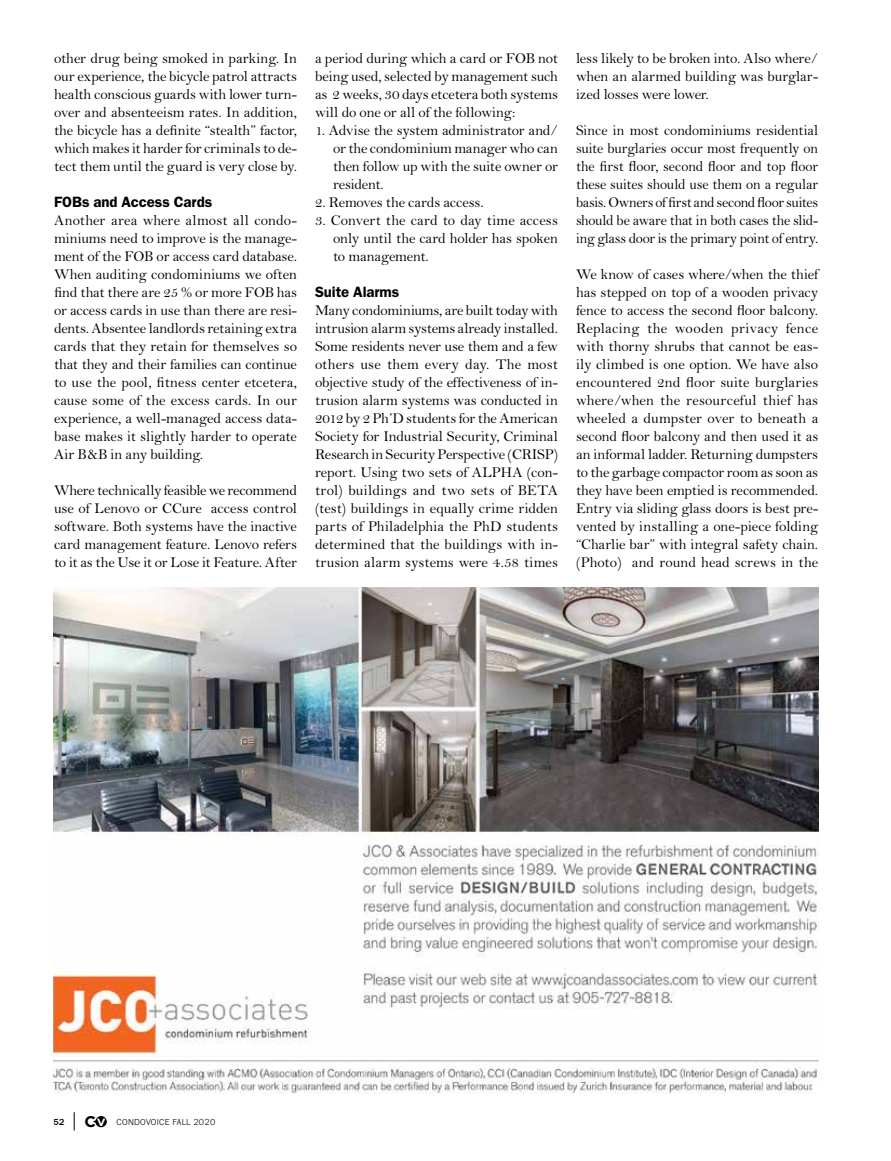
<style>
.page{position:relative;width:891px;height:1161px;background:#fff}
.page>*{position:absolute;margin:0;border:0;box-sizing:border-box;transform-origin:0 0}
.t1{font:15px/18px "Bell";letter-spacing:-.01em;color:#000;text-align:justify}
.t2{font:600 15px "Franklin Gothic";letter-spacing:-.005em;color:#000}
.t3{font:300 9px "Franklin Gothic URW";letter-spacing:.03em;color:#000}
.t4{font:500 9px "Franklin Gothic";color:#000}
.s1{font-family:"Gotham";font-weight:700;font-size:15.45px}
.s2{font-family:"Gotham";font-weight:700;font-size:10.65px;color:#fff}
</style>
<div class="page">
<svg style="left:93px;top:1116px;width:14px;height:11px"></svg>
<svg style="left:74px;top:1112px;width:1px;height:18px"></svg>
<img style="left:54px;top:587px;width:764px;height:507px">
<p class="t1" style="left:54px;top:49px;width:245px">other drug being smoked in parking. In our experience, the bicycle patrol attracts health conscious guards with lower turn&shy;over and absenteeism rates. In addition, the bicycle has a definite “stealth” factor, which makes it harder for criminals to de&shy;tect them until the guard is very close by.</p>
<p class="t2" style="left:54px;top:193px;width:160px">FOBs and Access Cards</p>
<p class="t1" style="left:54px;top:211px;width:245px">Another area where almost all condo&shy;miniums need to improve is the manage&shy;ment of the FOB or access card database.<br>When auditing condominiums we often find that there are 25 % or more FOB has or access cards in use than there are resi&shy;dents. Absentee landlords retaining extra cards that they retain for themselves so that they and their families can continue to use the pool, fitness center etcetera, cause some of the excess cards. In our experience, a well-managed access data&shy;base makes it slightly harder to operate Air B&amp;B in any building.</p>
<p class="t1" style="left:54px;top:481px;width:245px">Where technically feasible we recommend use of Lenovo or CCure access control software. Both systems have the inactive card management feature. Lenovo refers to it as the Use it or Lose it Feature. After</p>
<p class="t1" style="left:315px;top:49px;width:245px">a period during which a card or FOB not being used, selected by management such as 2 weeks, 30 days etcetera both systems will do one or all of the following:</p>
<p class="t1" style="left:333px;top:121px;width:227px;text-indent:-18px">1. Advise the system administrator and/ or the condominium manager who can then follow up with the suite owner or resident.</p>
<p class="t1" style="left:315px;top:193px;width:170px">2. Removes the cards access.</p>
<p class="t1" style="left:333px;top:211px;width:226px;text-indent:-18px">3. Convert the card to day time access only until the card holder has spoken to management.</p>
<p class="t2" style="left:315px;top:283px;width:86px">Suite Alarms</p>
<p class="t1" style="left:315px;top:301px;width:245px">Many condominiums, are built today with intrusion alarm systems already installed.<br>Some residents never use them and a few others use them every day. The most objective study of the effectiveness of in&shy;trusion alarm systems was conducted in 2012 by 2 Ph’D students for the American Society for Industrial Security, Criminal Research in Security Perspective (CRISP) report. Using two sets of ALPHA (con&shy;trol) buildings and two sets of BETA (test) buildings in equally crime ridden parts of Philadelphia the PhD students determined that the buildings with in&shy;trusion alarm systems were 4.58 times</p>
<p class="t1" style="left:576px;top:49px;width:244px">less likely to be broken into. Also where/ when an alarmed building was burglar&shy;ized losses were lower.</p>
<p class="t1" style="left:576px;top:121px;width:244px">Since in most condominiums residential suite burglaries occur most frequently on the first floor, second floor and top floor these suites should use them on a regular basis. Owners of first and second floor suites should be aware that in both cases the slid&shy;ing glass door is the primary point of entry.</p>
<p class="t1" style="left:576px;top:265px;width:244px">We know of cases where/when the thief has stepped on top of a wooden privacy fence to access the second floor balcony.<br>Replacing the wooden privacy fence with thorny shrubs that cannot be eas&shy;ily climbed is one option. We have also encountered 2nd floor suite burglaries where/when the resourceful thief has wheeled a dumpster over to beneath a second floor balcony and then used it as an informal ladder. Returning dumpsters to the garbage compactor room as soon as they have been emptied is recommended.<br>Entry via sliding glass doors is best pre&shy;vented by installing a one-piece folding “Charlie bar” with integral safety chain. (Photo) and round head screws in the</p>
<p class="t4" style="left:54px;top:1116px;width:12px">52</p>
<p class="t3" style="left:84px;top:1116px;width:132px"><span class="s1">C</span><span class="s2">V</span> CONDOVOICE FALL 2020</p>
</div>
